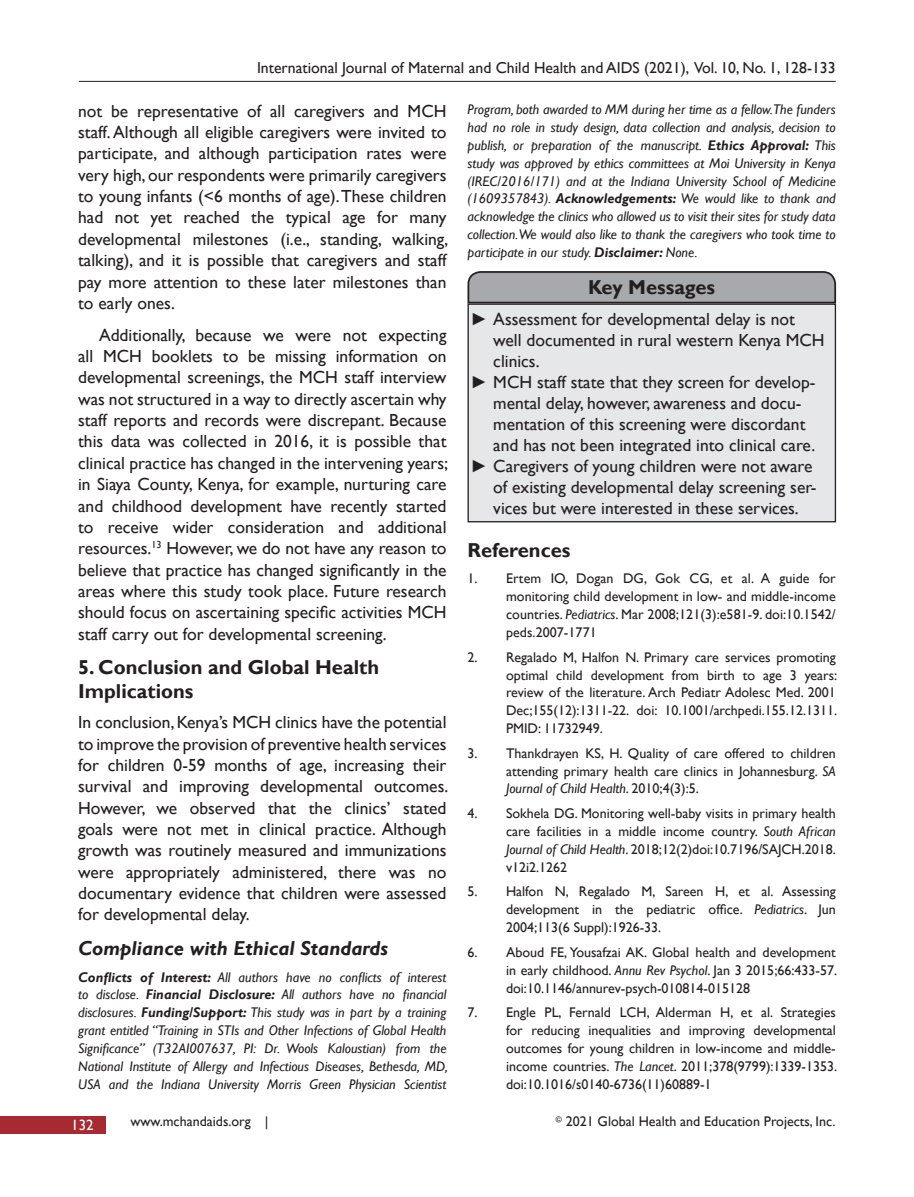
<style>
.page{position:relative;width:914px;height:1197px;background:#fff}
.page>*{position:absolute;margin:0;border:0;box-sizing:border-box;transform-origin:0 0}
.t1{font:700 20.12px/24px "Gill Sans";color:#231f20}
.t2{font:italic 700 20.12px "Gill Sans";color:#231f20}
.TX{font:17.5px/21.3px "Gill Sans";color:#231f20;text-align:justify}
.TX_no_indent{font:17.5px/21.3px "Gill Sans";color:#231f20;text-align:justify}
.t3{font:15.75px "Gill Sans";color:#231f20}
.t4{font:14.88px "Gill Sans";color:#fff}
.REF{font:14px/17.8px "Gill Sans";color:#231f20;text-align:justify}
.CES_TX{font:italic 14px/17.8px "Gill Sans";color:#231f20;text-align:justify}
.s1{font-weight:700}
.s2{font-family:"Times New Roman";font-weight:700}
.s3{font-style:italic}
</style>
<div class="page">
<hr style="left:79px;top:81px;width:756px;height:1px;background:#231f20">
<div style="left:0;top:1117px;width:106px;height:17px;background:#a72a32"></div>
<svg style="left:467px;top:271px;width:369px;height:32px;background:#9b9b9f"></svg>
<div style="left:468px;top:304px;width:367px;height:218px;background:#e6e7e9"></div>
<div style="left:467px;top:303px;width:369px;height:219px;border:1px solid #231f20"></div>
<p class="t3" style="left:257px;top:59px;width:580px">International Journal of Maternal and Child Health and AIDS (2021), Vol. 10, No. 1, 128-133</p>
<p class="TX" style="left:78px;top:100px;width:371px">not be representative of all caregivers and MCH staff. Although all eligible caregivers were invited to participate, and although participation rates were very high, our respondents were primarily caregivers to young infants (&lt;6 months of age). These children had not yet reached the typical age for many developmental milestones (i.e., standing, walking, talking), and it is possible that caregivers and staff pay more attention to these later milestones than to early ones.</p>
<p class="TX" style="left:78px;top:324px;width:371px;text-indent:21px">Additionally, because we were not expecting all MCH booklets to be missing information on developmental screenings, the MCH staff interview was not structured in a way to directly ascertain why staff reports and records were discrepant. Because this data was collected in 2016, it is possible that clinical practice has changed in the intervening years; in Siaya County, Kenya, for example, nurturing care and childhood development have recently started to receive wider consideration and additional resources.<sup>13</sup> However, we do not have any reason to believe that practice has changed significantly in the areas where this study took place. Future research should focus on ascertaining specific activities MCH staff carry out for developmental screening.</p>
<h1 class="t1" style="left:78px;top:656px;width:302px">5. Conclusion and Global Health<br>Implications</h1>
<p class="TX_no_indent" style="left:78px;top:712px;width:371px">In conclusion, Kenya’s MCH clinics have the potential to improve the provision of preventive health services for children 0-59 months of age, increasing their survival and improving developmental outcomes.<br>However, we observed that the clinics’ stated goals were not met in clinical practice. Although growth was routinely measured and immunizations were appropriately administered, there was no documentary evidence that children were assessed for developmental delay.</p>
<h1 class="t2" style="left:78px;top:936px;width:311px">Compliance with Ethical Standards</h1>
<p class="CES_TX" style="left:78px;top:968px;width:371px"><span class="s1">Conflicts of Interest:</span> All authors have no conflicts of interest to disclose. <span class="s1">Financial Disclosure:</span> All authors have no financial disclosures. <span class="s1">Funding/Support:</span> This study was in part by a training grant entitled “Training in STIs and Other Infections of Global Health Significance” (T32AI007637, PI: Dr. Wools Kaloustian) from the National Institute of Allergy and Infectious Diseases, Bethesda, MD, USA and the Indiana University Morris Green Physician Scientist</p>
<p class="CES_TX" style="left:467px;top:101px;width:370px">Program, both awarded to MM during her time as a fellow.The funders had no role in study design, data collection and analysis, decision to publish, or preparation of the manuscript. <span class="s1">Ethics Approval:</span> This study was approved by ethics committees at Moi University in Kenya (IREC/2016/171) and at the Indiana University School of Medicine (1609357843). <span class="s1">Acknowledgements:</span> We would like to thank and acknowledge the clinics who allowed us to visit their sites for study data collection.We would also like to thank the caregivers who took time to participate in our study. <span class="s1">Disclaimer:</span> None.</p>
<p class="t1" style="left:588px;top:276px;width:128px">Key Messages</p>
<p class="TX" style="left:470px;top:309px;width:326px"><span class="s2">►</span> Assessment for developmental delay is not</p>
<p class="TX" style="left:493px;top:330px;width:333px">well documented in rural western Kenya MCH</p>
<p class="TX" style="left:493px;top:351px;width:48px">clinics.</p>
<p class="TX" style="left:470px;top:372px;width:346px"><span class="s2">►</span> MCH staff state that they screen for develop-</p>
<p class="TX" style="left:493px;top:393px;width:310px">mental delay, however, awareness and docu-</p>
<p class="TX" style="left:493px;top:414px;width:314px">mentation of this screening were discordant</p>
<p class="TX" style="left:493px;top:435px;width:323px">and has not been integrated into clinical care.</p>
<p class="TX" style="left:470px;top:456px;width:343px"><span class="s2">►</span> Caregivers of young children were not aware</p>
<p class="TX" style="left:493px;top:477px;width:325px">of existing developmental delay screening ser-</p>
<p class="TX" style="left:493px;top:498px;width:307px">vices but were interested in these services.</p>
<h1 class="t1" style="left:467px;top:539px;width:104px">References</h1>
<p class="REF" style="left:506px;top:570px;width:331px;text-indent:-38px">1. Ertem IO, Dogan DG, Gok CG, et al. A guide for monitoring child development in low- and middle-income countries. <span class="s3">Pediatrics</span>. Mar 2008;121(3):e581-9. doi:10.1542/ peds.2007-1771</p>
<p class="REF" style="left:506px;top:648px;width:333px;text-indent:-38px">2. Regalado M, Halfon N. Primary care services promoting optimal child development from birth to age 3 years: review of the literature. Arch Pediatr Adolesc Med. 2001<br>Dec;155(12):1311-22. doi: 10.1001/archpedi.155.12.1311.<br>PMID: 11732949.</p>
<p class="REF" style="left:506px;top:744px;width:331px;text-indent:-38px">3. Thankdrayen KS, H. Quality of care offered to children attending primary health care clinics in Johannesburg. <span class="s3">SA Journal of Child Health</span>. 2010;4(3):5.</p>
<p class="REF" style="left:506px;top:805px;width:331px;text-indent:-38px">4. Sokhela DG. Monitoring well-baby visits in primary health care facilities in a middle income country. <span class="s3">South African Journal of Child Health</span>. 2018;12(2)doi:10.7196/SAJCH.2018. v12i2.1262</p>
<p class="REF" style="left:506px;top:883px;width:331px;text-indent:-38px">5. Halfon N, Regalado M, Sareen H, et al. Assessing development in the pediatric office. <span class="s3">Pediatrics</span>. Jun 2004;113(6 Suppl):1926-33.</p>
<p class="REF" style="left:506px;top:944px;width:333px;text-indent:-38px">6. Aboud FE, Yousafzai AK. Global health and development in early childhood. <span class="s3">Annu Rev Psychol</span>. Jan 3 2015;66:433-57. doi:10.1146/annurev-psych-010814-015128</p>
<p class="REF" style="left:506px;top:1004px;width:333px;text-indent:-38px">7. Engle PL, Fernald LCH, Alderman H, et al. Strategies for reducing inequalities and improving developmental outcomes for young children in low-income and middle&shy;income countries. <span class="s3">The Lancet</span>. 2011;378(9799):1339-1353. doi:10.1016/s0140-6736(11)60889-1</p>
<p class="t4" style="left:71px;top:1117px;width:24px">132</p>
<p class="REF" style="left:130px;top:1113px;width:139px">www.mchandaids.org |</p>
<p class="REF" style="left:556px;top:1113px;width:281px"><sup>©</sup> 2021 Global Health and Education Projects, Inc.</p>
</div>
